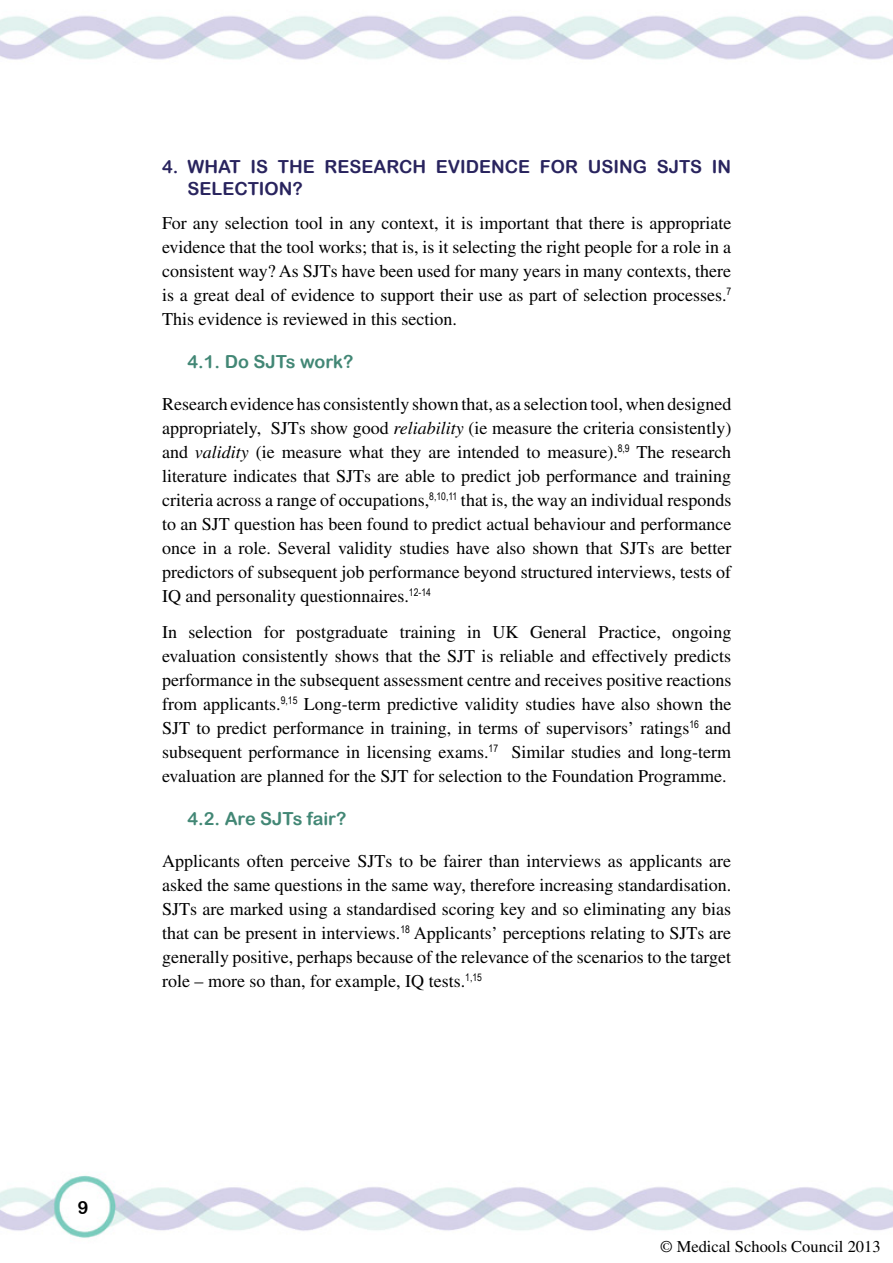
<style>
.page{position:relative;width:893px;height:1263px;background:#fff}
.page>*{position:absolute;margin:0;border:0;box-sizing:border-box;transform-origin:0 0}
.t1{font:18px/24px "Times LT Std";color:#000;text-align:justify}
.t2{font:18px "Arial Rounded MT Bold";color:#29245e}
.t3{font:18px "Arial Rounded MT Bold";color:#428775}
.t4{font:18px "Arial Rounded MT Bold";color:#000}
.t5{font:16.5px "Times LT Std";color:#000}
.s1{font-style:italic}
</style>
<div class="page">
<img style="left:0;top:15px;width:893px;height:1223px">
<p class="t2" style="left:162px;top:156px;width:213px">4. WHAT IS THE RESEARC</p>
<p class="t2" style="left:412px;top:156px;width:106px">H EVIDENCE</p>
<p class="t2" style="left:540px;top:156px;width:193px">FOR USING SJTS IN</p>
<p class="t2" style="left:188px;top:178px;width:117px">SELECTION?</p>
<p class="t1" style="left:162px;top:211px;width:571px">For any selection tool in any context, it is important that there is appropriate evidence that the tool works; that is, is it selecting the right people for a role in a consistent way? As SJTs have been used for many years in many contexts, there is a great deal of evidence to support their use as part of selection processes.<sup>7<br></sup>This evidence is reviewed in this section.</p>
<p class="t3" style="left:188px;top:351px;width:167px">4.1. DO SJTS WORK?</p>
<p class="t1" style="left:162px;top:392px;width:571px">Research evidence has consistently shown that, as a selection tool, when designed appropriately, SJTs show good <span class="s1">reliability</span> (ie measure the criteria consistently) and <span class="s1">validity</span> (ie measure what they are intended to measure).<sup>8,9</sup> The research literature indicates that SJTs are able to predict job performance and training criteria across a range of occupations,<sup>8,10,11</sup> that is, the way an individual responds to an SJT question has been found to predict actual behaviour and performance once in a role. Several validity studies have also shown that SJTs are better predictors of subsequent job performance beyond structured interviews, tests of IQ and personality questionnaires.<sup>12-14</sup></p>
<p class="t1" style="left:162px;top:620px;width:571px">In selection for postgraduate training in UK General Practice, ongoing evaluation consistently shows that the SJT is reliable and effectively predicts performance in the subsequent assessment centre and receives positive reactions from applicants.<sup>9,15</sup> Long-term predictive validity studies have also shown the SJT to predict performance in training, in terms of supervisors’ ratings<sup>16</sup> and subsequent performance in licensing exams.<sup>17</sup> Similar studies and long-term evaluation are planned for the SJT for selection to the Foundation Programme.</p>
<p class="t3" style="left:188px;top:807px;width:160px">4.2. ARE SJTS FAIR?</p>
<p class="t1" style="left:162px;top:848px;width:571px">Applicants often perceive SJTs to be fairer than interviews as applicants are asked the same questions in the same way, therefore increasing standardisation.<br>SJTs are marked using a standardised scoring key and so eliminating any bias that can be present in interviews.<sup>18</sup> Applicants’ perceptions relating to SJTs are generally positive, perhaps because of the relevance of the scenarios to the target role – more so than, for example, IQ tests.<sup>1,15</sup></p>
<p class="t4" style="left:78px;top:1197px;width:12px">9</p>
<p class="t5" style="left:660px;top:1237px;width:222px">© Medical Schools Council 2013</p>
</div>
